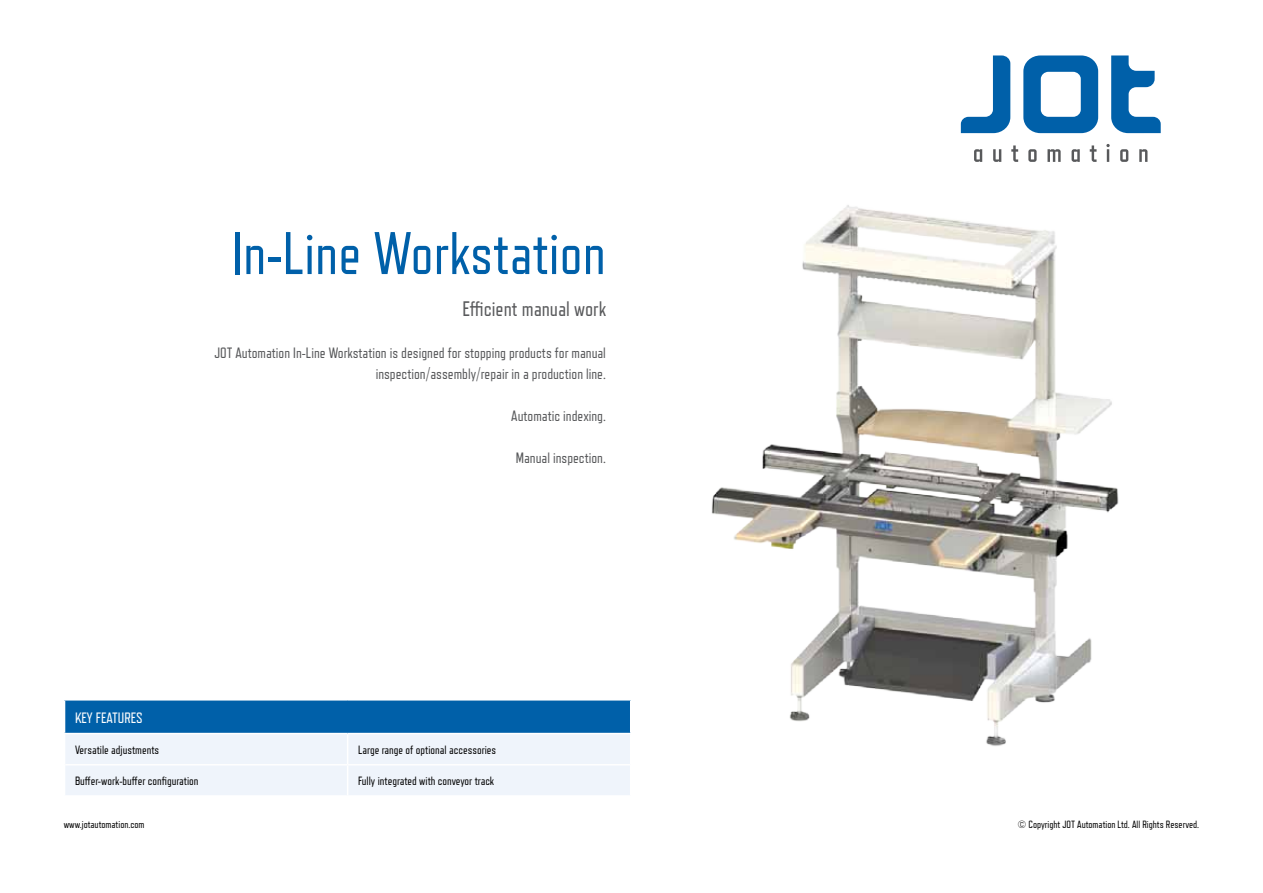
<style>
.page{position:relative;width:1263px;height:893px;background:#fff}
.page>*{position:absolute;margin:0;border:0;box-sizing:border-box;transform-origin:0 0}
.t1{font:60px "Refrigerator Deluxe";color:#0060a9}
.t2{font:21px "Refrigerator Deluxe";color:#58595b}
.t3{font:15px/21px "Refrigerator Deluxe";color:#58595b;text-align:right}
.t4{font:15px "Refrigerator Deluxe";color:#fff}
.t5{font:12px "Refrigerator Deluxe";color:#000}
.t6{font:10.5px "Refrigerator Deluxe";color:#000}
</style>
<div class="page">
<svg style="left:961px;top:55px;width:49px;height:78px"></svg>
<svg style="left:1023px;top:55px;width:75px;height:78px"></svg>
<svg style="left:1111px;top:55px;width:50px;height:78px"></svg>
<img style="left:711px;top:144px;width:437px;height:602px">
<div style="left:65px;top:700px;width:566px;height:33px;background:#0060a9"></div>
<div style="left:65px;top:734px;width:565px;height:61px;background:#eff4fb"></div>
<hr style="left:630px;top:700px;width:1px;height:33px;background:#fff">
<hr style="left:65px;top:764px;width:283px;height:1px;background:#fff">
<hr style="left:347px;top:734px;width:1px;height:30px;background:#fff">
<hr style="left:348px;top:764px;width:282px;height:1px;background:#fff">
<hr style="left:347px;top:765px;width:1px;height:30px;background:#fff">
<h1 class="t1" style="left:232px;top:218px;width:375px">In-Line Workstation</h1>
<h2 class="t2" style="left:462px;top:297px;width:145px">Efficient manual work</h2>
<p class="t3" style="left:214px;top:342px;width:393px">JOT Automation In-Line Workstation is designed for stopping products for manual inspection/assembly/repair in a production line.</p>
<p class="t3" style="left:511px;top:405px;width:96px">Automatic indexing.</p>
<p class="t3" style="left:516px;top:447px;width:92px">Manual inspection.</p>
<p class="t4" style="left:75px;top:709px;width:69px">Key features</p>
<p class="t5" style="left:75px;top:743px;width:86px">Versatile adjustments</p>
<p class="t5" style="left:358px;top:743px;width:140px">Large range of optional accessories</p>
<p class="t5" style="left:75px;top:774px;width:125px">Buffer-work-buffer configuration</p>
<p class="t5" style="left:358px;top:774px;width:138px">Fully integrated with conveyor track</p>
<p class="t6" style="left:64px;top:818px;width:82px">www.jotautomation.com</p>
<p class="t6" style="left:1018px;top:818px;width:183px">© Copyright JOT Automation Ltd. All Rights Reserved.</p>
</div>
